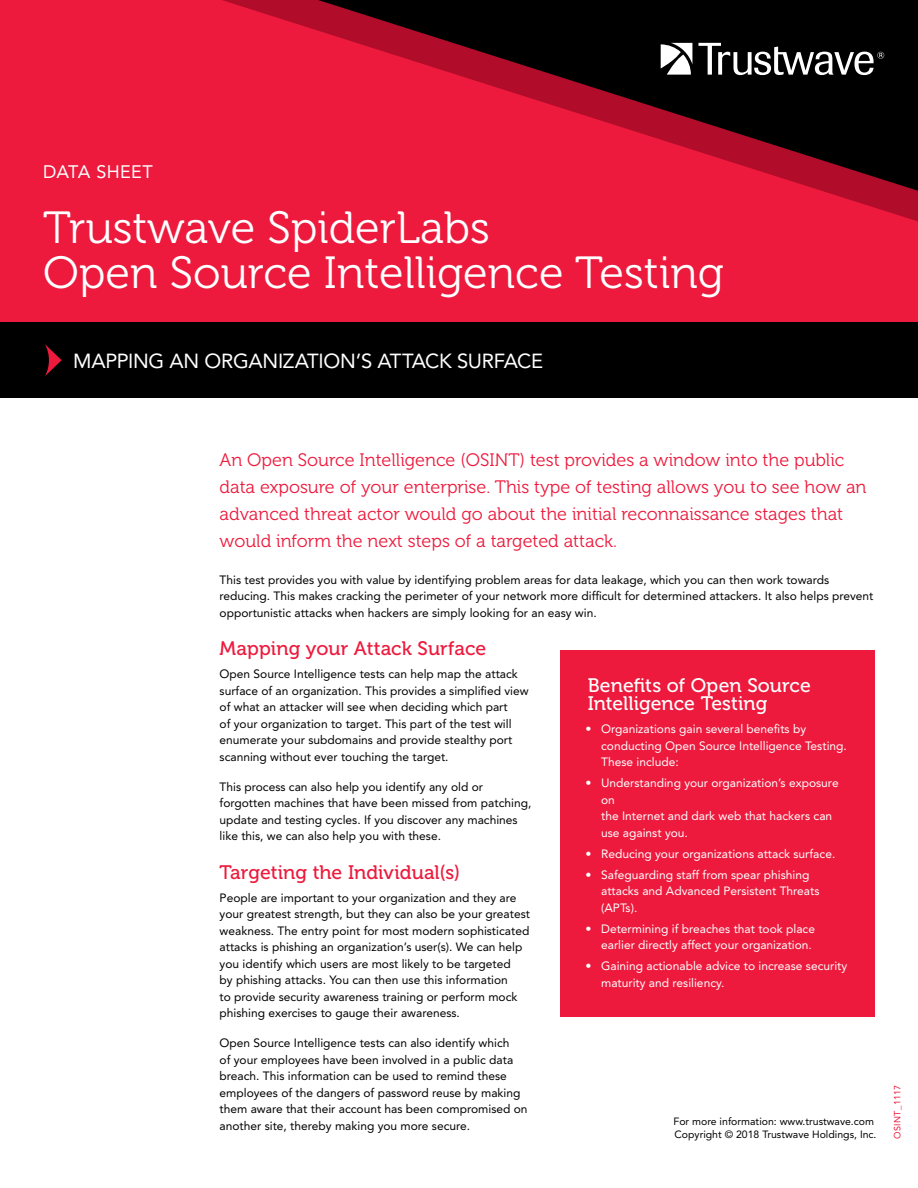
<style>
.page{position:relative;width:918px;height:1188px;background:#fff}
.page>*{position:absolute;margin:0;border:0;box-sizing:border-box;transform-origin:0 0}
.t1{font:45px "Museo 300";color:#fff}
.Main_Subhead{font:20.25px "Avenir LT Std";letter-spacing:-.015em;color:#fff}
.First_Header{font:19.5px "Museo 500";letter-spacing:.005em;color:#ed1a3d}
.Call_Out_Header{font:19.5px/18px "Museo 500";letter-spacing:.005em;color:#fff}
.Intro_Copy{font:18px/27px "Museo 300";color:#ed1a3d}
.Doc_Type_Header{font:18px "Avenir LT Std";letter-spacing:.015em;color:#fff}
.Body_Text{font:12px/16.5px "Avenir LT Std";color:#000}
.t2{font:12px/16.5px "Avenir LT Std";color:#fff}
.t3{font:10.5px "Avenir LT Std";color:#000}
.t4{font:9px "Avenir LT Std";letter-spacing:.03em;color:#ed1a3d}
</style>
<div class="page">
<div style="left:0;top:0;width:918px;height:322px;background:#ed1a3d"></div>
<svg style="left:222px;top:0;width:696px;height:221px"></svg>
<svg style="left:318px;top:0;width:600px;height:191px"></svg>
<div style="left:0;top:322px;width:918px;height:75px;background:#000"></div>
<svg style="left:661px;top:43px;width:31px;height:32px"></svg>
<svg style="left:698px;top:43px;width:186px;height:32px;background:#484848"></svg>
<div style="left:561px;top:650px;width:314px;height:92px;background:#ed1a3d"></div>
<div style="left:561px;top:697px;width:314px;height:99px;background:#ed1a3d"></div>
<div style="left:561px;top:751px;width:314px;height:115px;background:#ed1a3d"></div>
<div style="left:561px;top:842px;width:314px;height:99px;background:#ed1a3d"></div>
<div style="left:561px;top:934px;width:314px;height:82px;background:#ed1a3d"></div>
<svg style="left:45px;top:344px;width:17px;height:32px"></svg>
<p class="Doc_Type_Header" style="left:43px;top:161px;width:111px">DATA SHEET</p>
<p class="t1" style="left:43px;top:204px;width:448px">Trustwave SpiderLabs</p>
<p class="t1" style="left:43px;top:249px;width:682px">Open Source Intelligence Testing</p>
<p class="Main_Subhead" style="left:73px;top:349px;width:471px">MAPPING AN ORGANIZATION’S ATTACK SURFACE</p>
<p class="Intro_Copy" style="left:220px;top:447px;width:648px">An Open Source Intelligence (OSINT) test provides a window into the public data exposure of your enterprise. This type of testing allows you to see how an advanced threat actor would go about the initial reconnaissance stages that would inform the next steps of a targeted attack.</p>
<p class="Body_Text" style="left:220px;top:571px;width:655px">This test provides you with value by identifying problem areas for data leakage, which you can then work towards reducing. This makes cracking the perimeter of your network more difficult for determined attackers. It also helps prevent opportunistic attacks when hackers are simply looking for an easy win.</p>
<p class="First_Header" style="left:220px;top:638px;width:268px">Mapping your Attack Surface</p>
<p class="Body_Text" style="left:220px;top:666px;width:311px">Open Source Intelligence tests can help map the attack surface of an organization. This provides a simplified view of what an attacker will see when deciding which part<br>of your organization to target. This part of the test will enumerate your subdomains and provide stealthy port scanning without ever touching the target.</p>
<p class="Body_Text" style="left:220px;top:778px;width:313px">This process can also help you identify any old or forgotten machines that have been missed from patching, update and testing cycles. If you discover any machines like this, we can also help you with these.</p>
<p class="First_Header" style="left:220px;top:861px;width:242px">Targeting the Individual(s)</p>
<p class="Body_Text" style="left:220px;top:889px;width:312px">People are important to your organization and they are your greatest strength, but they can also be your greatest weakness. The entry point for most modern sophisticated attacks is phishing an organization’s user(s). We can help you identify which users are most likely to be targeted<br>by phishing attacks. You can then use this information<br>to provide security awareness training or perform mock phishing exercises to gauge their awareness.</p>
<p class="Body_Text" style="left:220px;top:1035px;width:310px">Open Source Intelligence tests can also identify which<br>of your employees have been involved in a public data breach. This information can be used to remind these employees of the dangers of password reuse by making them aware that their account has been compromised on another site, thereby making you more secure.</p>
<p class="Call_Out_Header" style="left:588px;top:676px;width:225px">Benefits of Open Source<br>Intelligence Testing</p>
<p class="t2" style="left:601px;top:721px;width:247px;text-indent:-16px">• Organizations gain several benefits by conducting Open Source Intelligence Testing.<br>These include:</p>
<p class="t2" style="left:601px;top:775px;width:239px;text-indent:-16px">• Understanding your organization’s exposure on<br>the Internet and dark web that hackers can use against you.</p>
<p class="t2" style="left:586px;top:845px;width:251px">• Reducing your organizations attack surface.</p>
<p class="t2" style="left:601px;top:866px;width:220px;text-indent:-16px">• Safeguarding staff from spear phishing attacks and Advanced Persistent Threats (APTs).</p>
<p class="t2" style="left:586px;top:920px;width:231px;text-align:right">• Determining if breaches that took place earlier directly affect your organization.</p>
<p class="t2" style="left:601px;top:958px;width:248px;text-indent:-16px">• Gaining actionable advice to increase security maturity and resiliency.</p>
<p class="t3" style="left:674px;top:1115px;width:202px">For more information: www.trustwave.com</p>
<p class="t3" style="left:675px;top:1128px;width:203px">Copyright © 2018 Trustwave Holdings, Inc.</p>
<p class="t4" style="left:892px;top:1139px;width:55px;rotate:-90deg">OSINT_1117</p>
</div>
